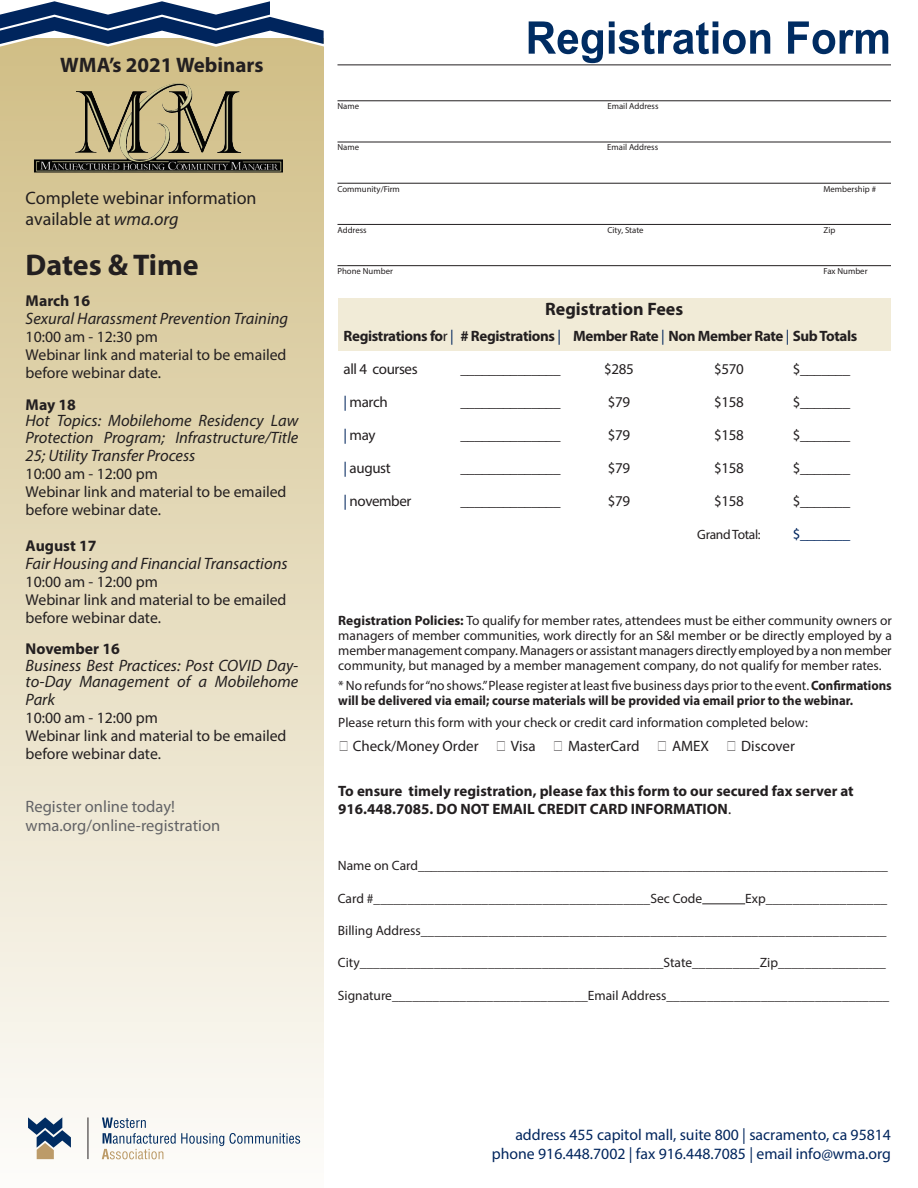
<style>
.page{position:relative;width:918px;height:1188px;background:#fff}
.page>*{position:absolute;margin:0;border:0;box-sizing:border-box;transform-origin:0 0}
.t1{font:700 45px "Arial Narrow";color:#002c62;scale:1.15 1}
.Body_text{font:700 30px "Myriad Pro";color:#231f20}
.Body_text-2{font:700 21px "Myriad Pro";color:#231f20}
.Body_text-3{font:18px/21.6px "Myriad Pro";color:#231f20}
.t2{font:700 18px "Myriad Pro";color:#231f20}
.t3{font:italic 16.5px/16.5px "Myriad Pro";color:#231f20}
.t4{font:16.5px "Myriad Pro";color:#636366}
.t5{font:15.75px/18px "Myriad Pro";color:#231f20}
.t6{font:15.75px "Myriad Pro";color:#00255d}
.t7{font:700 15.75px "Myriad Pro";color:#231f20}
.t8{font:15px "Myriad Pro";letter-spacing:-.025em;color:#231f20}
.t9{font:700 15px/18px "Myriad Pro";color:#231f20}
.t10{font:700 15px "Myriad Pro";letter-spacing:-.025em;color:#231f20}
.t11{font:15px "Myriad Pro";color:#231f20}
.t12{font:15px "Myriad Pro";color:#00255d}
.t13{font:13.5px/15px "Myriad Pro";color:#231f20;text-align:justify}
.t14{font:700 13.5px/15px "Myriad Pro";color:#231f20;scale:.95 1}
.t15{font:13.5px "Myriad Pro";letter-spacing:-.025em;color:#231f20}
.t16{font:8.7px "Myriad Pro";color:#231f20}
.s1{font-style:italic}
.s2{font-weight:400}
.s3{font-weight:400;color:#00255d}
.s4{color:#00255d}
.s5{font-weight:700}
.s6{font-family:"Arial"}
</style>
<div class="page">
<div style="left:0;top:38px;width:324px;height:1150px;background:linear-gradient(to bottom,#c7b580,#fffffd)"></div>
<svg style="left:230px;top:1133px;width:70px;height:11px"></svg>
<svg style="left:102px;top:1118px;width:122px;height:41px"></svg>
<svg style="left:28px;top:1117px;width:43px;height:42px"></svg>
<hr style="left:88px;top:1117px;width:1px;height:42px;background:#231f20">
<svg style="left:0;top:1px;width:324px;height:48px"></svg>
<div style="left:338px;top:298px;width:553px;height:53px;background:#f1ebd7"></div>
<hr style="left:702px;top:904px;width:43px;height:1px;background:#231f20">
<hr style="left:338px;top:100px;width:553px;height:1px;background:#231f20">
<hr style="left:338px;top:142px;width:553px;height:1px;background:#231f20">
<hr style="left:338px;top:183px;width:553px;height:1px;background:#231f20">
<hr style="left:338px;top:224px;width:553px;height:1px;background:#231f20">
<hr style="left:338px;top:265px;width:553px;height:1px;background:#231f20">
<hr style="left:338px;top:64px;width:553px;height:1px;background:#231f20">
<img style="left:128px;top:82px;width:146px;height:21px">
<p class="Body_text-2" style="left:60px;top:51px;width:205px">WMA’s 2021 Webinars</p>
<p class="Body_text-3" style="left:26px;top:186px;width:232px">Complete webinar information available at <span class="s1">wma.org</span></p>
<p class="Body_text" style="left:26px;top:245px;width:175px">Dates &amp; Time</p>
<p class="t7" style="left:26px;top:291px;width:66px">March 16</p>
<p class="t3" style="left:26px;top:310px;width:264px">Sexural Harassment Prevention Training</p>
<p class="t5" style="left:26px;top:328px;width:134px">10:00 am - 12:30 pm</p>
<p class="t5" style="left:26px;top:346px;width:262px">Webinar link and material to be emailed before webinar date.</p>
<p class="t7" style="left:26px;top:394px;width:52px">May 18</p>
<p class="t3" style="left:26px;top:412px;width:274px">Hot Topics: Mobilehome Residency Law<br>Protection Program; Infrastructure/Title</p>
<p class="t3" style="left:26px;top:447px;width:171px">25; Utility Transfer Process</p>
<p class="t5" style="left:26px;top:464px;width:134px">10:00 am - 12:00 pm</p>
<p class="t5" style="left:26px;top:482px;width:262px">Webinar link and material to be emailed before webinar date.</p>
<p class="t7" style="left:26px;top:535px;width:72px">August 17</p>
<p class="t3" style="left:26px;top:555px;width:264px">Fair Housing and Financial Transactions</p>
<p class="t5" style="left:26px;top:572px;width:134px">10:00 am - 12:00 pm</p>
<p class="t5" style="left:26px;top:590px;width:262px">Webinar link and material to be emailed before webinar date.</p>
<p class="t7" style="left:26px;top:639px;width:96px">November 16</p>
<p class="t3" style="left:26px;top:657px;width:274px">Business Best Practices: Post COVID Day&shy;to-Day Management of a Mobilehome</p>
<p class="t3" style="left:26px;top:691px;width:31px">Park</p>
<p class="t5" style="left:26px;top:709px;width:134px">10:00 am - 12:00 pm</p>
<p class="t5" style="left:26px;top:727px;width:262px">Webinar link and material to be emailed before webinar date.</p>
<p class="t4" style="left:26px;top:796px;width:151px">Register online today!</p>
<p class="t4" style="left:26px;top:815px;width:196px">wma.org/online-registration</p>
<p class="t1" style="left:526px;top:4px;width:319px">Registration Form</p>
<p class="t16" style="left:338px;top:101px;width:23px">Name</p>
<p class="t16" style="left:608px;top:101px;width:52px">Email Address</p>
<p class="t16" style="left:338px;top:142px;width:23px">Name</p>
<p class="t16" style="left:607px;top:142px;width:52px">Email Address</p>
<p class="t16" style="left:338px;top:183px;width:64px">Community/Firm</p>
<p class="t16" style="left:824px;top:183px;width:54px">Membership #</p>
<p class="t16" style="left:338px;top:225px;width:31px">Address</p>
<p class="t16" style="left:608px;top:225px;width:38px">City, State</p>
<p class="t16" style="left:824px;top:225px;width:13px">Zip</p>
<p class="t16" style="left:338px;top:266px;width:57px">Phone Number</p>
<p class="t16" style="left:824px;top:266px;width:46px">Fax Number</p>
<p class="t2" style="left:545px;top:297px;width:140px">Registration Fees</p>
<p class="t10" style="left:344px;top:326px;width:219px">Registrations fo<span class="s2">r</span> <span class="s3">|</span> # Registrations <span class="s3">|</span></p>
<p class="t8" style="left:344px;top:360px;width:76px">all 4 courses</p>
<p class="t8" style="left:344px;top:393px;width:46px"><span class="s4">|</span> march</p>
<p class="t8" style="left:344px;top:426px;width:33px"><span class="s4">|</span> may</p>
<p class="t8" style="left:344px;top:459px;width:49px"><span class="s4">|</span> august</p>
<p class="t8" style="left:344px;top:492px;width:69px"><span class="s4">|</span> november</p>
<p class="t8" style="left:460px;top:360px;width:102px">______________</p>
<p class="t8" style="left:460px;top:393px;width:102px">______________</p>
<p class="t8" style="left:460px;top:426px;width:102px">______________</p>
<p class="t8" style="left:460px;top:459px;width:102px">______________</p>
<p class="t8" style="left:460px;top:492px;width:102px">______________</p>
<p class="t10" style="left:573px;top:326px;width:286px">Member Rate <span class="s3">|</span> Non Member Rate <span class="s3">|</span> Sub Totals</p>
<p class="t8" style="left:604px;top:360px;width:31px">$285</p>
<p class="t8" style="left:608px;top:393px;width:24px">$79</p>
<p class="t8" style="left:608px;top:426px;width:24px">$79</p>
<p class="t8" style="left:608px;top:459px;width:24px">$79</p>
<p class="t8" style="left:608px;top:492px;width:24px">$79</p>
<p class="t8" style="left:714px;top:360px;width:31px">$570</p>
<p class="t8" style="left:714px;top:393px;width:31px">$158</p>
<p class="t8" style="left:714px;top:426px;width:31px">$158</p>
<p class="t8" style="left:714px;top:459px;width:31px">$158</p>
<p class="t8" style="left:714px;top:492px;width:31px">$158</p>
<p class="t15" style="left:697px;top:526px;width:65px">Grand Total:</p>
<p class="t8" style="left:793px;top:360px;width:59px">$_______</p>
<p class="t8" style="left:793px;top:393px;width:59px">$_______</p>
<p class="t8" style="left:793px;top:426px;width:59px">$_______</p>
<p class="t8" style="left:793px;top:459px;width:59px">$_______</p>
<p class="t8" style="left:793px;top:492px;width:59px">$_______</p>
<p class="t12" style="left:793px;top:525px;width:59px">$_______</p>
<p class="t13" style="left:338px;top:613px;width:555px"><span class="s5">Registration Policies:</span> To qualify for member rates, attendees must be either community owners or managers of member communities, work directly for an S&amp;I member or be directly employed by a member management company. Managers or assistant managers directly employed by a non member community, but managed by a member management company, do not qualify for member rates.</p>
<p class="t14" style="left:338px;top:678px;width:584px"><span class="s2">* No refunds for “no shows.” Please register at least five business days prior to the event.</span> Confirmations will be delivered via email; course materials will be provided via email prior to the webinar.</p>
<p class="t13" style="left:338px;top:715px;width:471px">Please return this form with your check or credit card information completed below:</p>
<p class="t11" style="left:338px;top:737px;width:458px"><span class="s6">❑</span> Check/Money Order <span class="s6">❑</span> Visa <span class="s6">❑</span> MasterCard <span class="s6">❑</span> AMEX <span class="s6">❑</span> Discover</p>
<p class="t9" style="left:338px;top:782px;width:517px">To ensure timely registration, please fax this form to our secured fax server at<br>916.448.7085. DO NOT EMAIL CREDIT CARD INFORMATION<span class="s2">.</span></p>
<p class="t13" style="left:338px;top:858px;width:551px">Name on Card_______________________________________________________________________</p>
<p class="t13" style="left:338px;top:890px;width:366px">Card #_________________________________________Sec Code</p>
<p class="t13" style="left:745px;top:890px;width:144px">Exp__________________</p>
<p class="t13" style="left:338px;top:923px;width:550px">Billing Address_____________________________________________________________________</p>
<p class="t13" style="left:338px;top:955px;width:550px">City_____________________________________________State__________Zip________________</p>
<p class="t13" style="left:338px;top:987px;width:553px">Signature_____________________________Email Address_________________________________</p>
<p class="t6" style="left:515px;top:1125px;width:377px">address 455 capitol mall, suite 800 | sacramento, ca 95814</p>
<p class="t6" style="left:492px;top:1144px;width:401px">phone 916.448.7002 | fax 916.448.7085 | email info@wma.org</p>
</div>
